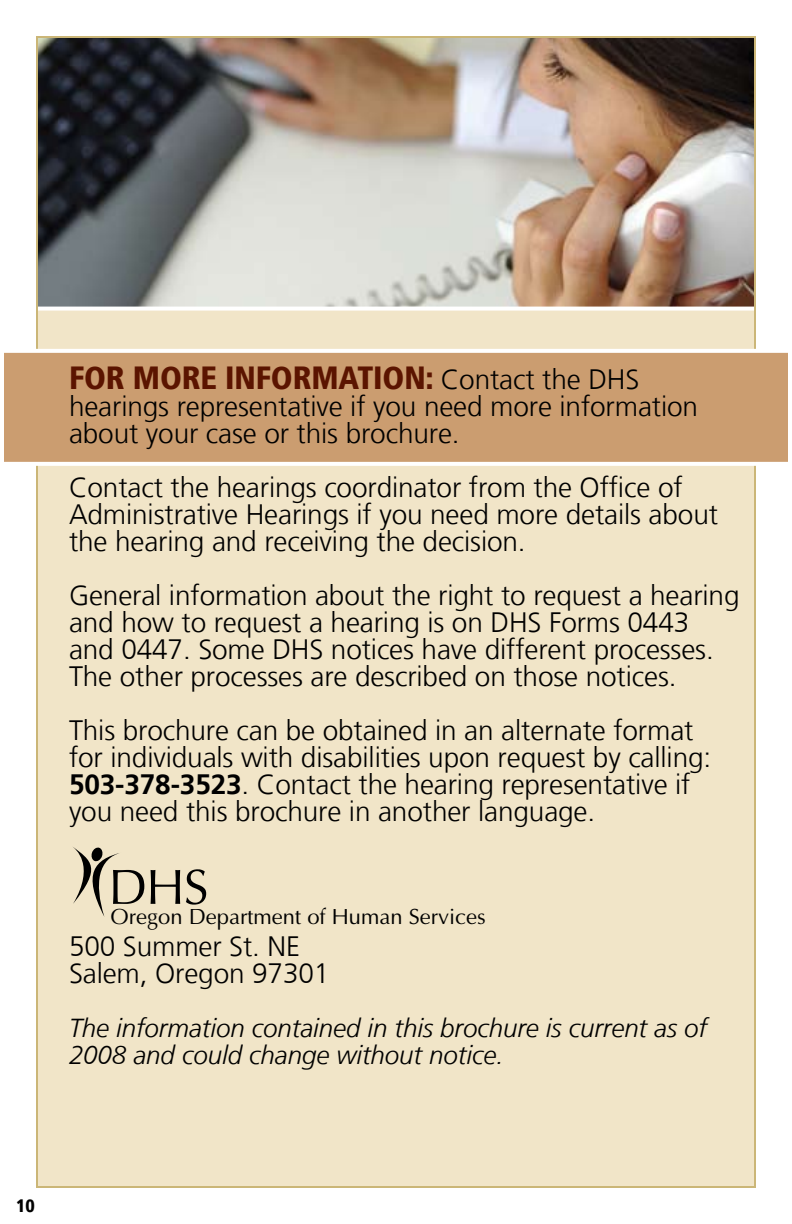
<style>
.page{position:relative;width:792px;height:1224px;background:#fff}
.page>*{position:absolute;margin:0;border:0;box-sizing:border-box;transform-origin:0 0}
.t1{font:900 condensed 32px "Frutiger LT";letter-spacing:-.005em;color:#5b1400}
.t2{font:300 28px/27px "Frutiger LT";letter-spacing:-.005em;color:#000}
.t3{font:italic 300 26px/27px "Frutiger LT";letter-spacing:-.005em;color:#000}
.t4{font:22px "Opulent";color:#000}
.t5{font:900 condensed 18px "Frutiger LT";color:#000}
.s1{font-weight:300;font-stretch:normal;font-size:28px;color:#000}
.s2{font-weight:700}
</style>
<div class="page">
<div style="left:37px;top:37px;width:718px;height:1150px;background:#f1e5c8"></div>
<img style="left:39px;top:39px;width:714px;height:272px">
<div style="left:2px;top:351px;width:788px;height:113px;background:#cb9d70"></div>
<div style="left:0;top:349px;width:792px;height:117px;border:4px solid #fff"></div>
<svg style="left:151px;top:870px;width:29px;height:34px"></svg>
<svg style="left:186px;top:869px;width:20px;height:36px"></svg>
<svg style="left:73px;top:847px;width:71px;height:70px"></svg>
<p class="t1" style="left:69px;top:358px;width:572px">FOR MORE INFORMATION: <span class="s1">Contact the DHS</span></p>
<p class="t2" style="left:69px;top:393px;width:631px">hearings representative if you need more information about your case or this brochure.</p>
<p class="t2" style="left:69px;top:474px;width:651px">Contact the hearings coordinator from the Office of<br>Administrative Hearings if you need more details about the hearing and receiving the decision.</p>
<p class="t2" style="left:69px;top:582px;width:672px">General information about the right to request a hearing and how to request a hearing is on DHS Forms 0443 and 0447. Some DHS notices have different processes.<br>The other processes are described on those notices.</p>
<p class="t2" style="left:69px;top:717px;width:644px">This brochure can be obtained in an alternate format for individuals with disabilities upon request by calling:<br><span class="s2">503-378-3523</span>. Contact the hearing representative if you need this brochure in another language.</p>
<p class="t4" style="left:111px;top:904px;width:377px">Oregon Department of Human Services</p>
<p class="t2" style="left:69px;top:933px;width:262px">500 Summer St. NE<br>Salem, Oregon 97301</p>
<p class="t3" style="left:69px;top:1015px;width:640px">The information contained in this brochure is current as of<br>2008 and could change without notice.</p>
<p class="t5" style="left:16px;top:1194px;width:20px">10</p>
</div>
